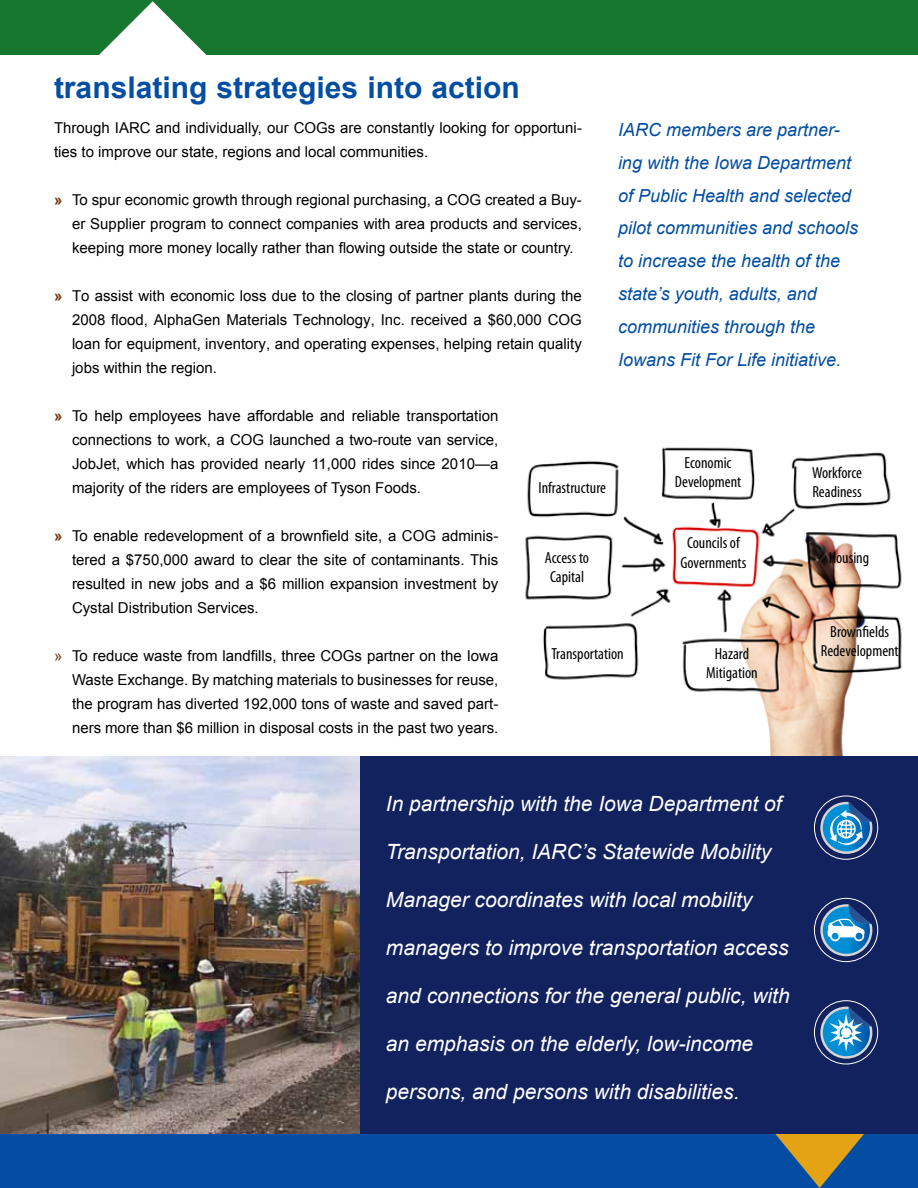
<style>
.page{position:relative;width:918px;height:1188px;background:#fff}
.page>*{position:absolute;margin:0;border:0;box-sizing:border-box;transform-origin:0 0}
.t1{font:700 30px "Arial";color:#034ea2}
.t2{font:italic 21px "Arial";color:#fff}
.t3{font:italic 18px/33px "Arial";color:#034ea2}
.t4{font:condensed 16.05px/19.4px "Myriad Pro";color:#000;text-align:center}
.t5{font:15px/24px "Arial";color:#000;text-align:justify}
.s1{font-weight:700;color:#71310d}
.s2{color:#71310d}
</style>
<div class="page">
<img style="left:525px;top:447px;width:377px;height:309px">
<div style="left:0;top:0;width:918px;height:55px;background:#16762e"></div>
<svg style="left:99px;top:1px;width:108px;height:54px"></svg>
<div style="left:0;top:756px;width:918px;height:378px;background:#12225e"></div>
<div style="left:814px;top:796px;width:64px;height:64px;border:1px solid #fff;border-radius:50%"></div>
<svg style="left:820px;top:802px;width:52px;height:52px"></svg>
<div style="left:814px;top:898px;width:64px;height:64px;border:1px solid #fff;border-radius:50%"></div>
<svg style="left:820px;top:904px;width:52px;height:52px"></svg>
<div style="left:814px;top:1000px;width:64px;height:64px;border:1px solid #fff;border-radius:50%"></div>
<svg style="left:820px;top:1007px;width:52px;height:52px"></svg>
<img style="left:0;top:756px;width:360px;height:378px">
<div style="left:0;top:1134px;width:918px;height:54px;background:#034ea2"></div>
<svg style="left:775px;top:1134px;width:89px;height:54px"></svg>
<h1 class="t1" style="left:54px;top:68px;width:467px">translating strategies into action</h1>
<p class="t3" style="left:618px;top:113px;width:242px">IARC members are partner&shy;ing with the Iowa Department of Public Health and selected pilot communities and schools to increase the health of the state’s youth, adults, and communities through the<br>Iowans Fit For Life initiative.</p>
<p class="t5" style="left:54px;top:116px;width:529px">Through IARC and individually, our COGs are constantly looking for opportuni&shy;ties to improve our state, regions and local communities.</p>
<p class="t5" style="left:72px;top:188px;width:511px;text-indent:-18px"><span class="s1">»</span> To spur economic growth through regional purchasing, a COG created a Buy&shy;er Supplier program to connect companies with area products and services, keeping more money locally rather than flowing outside the state or country.</p>
<p class="t5" style="left:72px;top:284px;width:511px;text-indent:-18px"><span class="s1">»</span> To assist with economic loss due to the closing of partner plants during the 2008 flood, AlphaGen Materials Technology, Inc. received a $60,000 COG loan for equipment, inventory, and operating expenses, helping retain quality jobs within the region.</p>
<p class="t5" style="left:72px;top:404px;width:428px;text-indent:-18px"><span class="s1">»</span> To help employees have affordable and reliable transportation connections to work, a COG launched a two-route van service, JobJet, which has provided nearly 11,000 rides since 2010—a majority of the riders are employees of Tyson Foods.</p>
<p class="t5" style="left:72px;top:524px;width:428px;text-indent:-18px"><span class="s1">»</span> To enable redevelopment of a brownfield site, a COG adminis&shy;tered a $750,000 award to clear the site of contaminants. This resulted in new jobs and a $6 million expansion investment by Cystal Distribution Services.</p>
<p class="t5" style="left:72px;top:644px;width:428px;text-indent:-18px"><span class="s2">»</span> To reduce waste from landfills, three COGs partner on the Iowa Waste Exchange. By matching materials to businesses for reuse, the program has diverted 192,000 tons of waste and saved part&shy;ners more than $6 million in disposal costs in the past two years.</p>
<p class="t4" style="left:675px;top:453px;width:68px">Economic<br>Development</p>
<p class="t4" style="left:812px;top:463px;width:51px;text-align:left">Workforce<br>Readiness</p>
<p class="t4" style="left:538px;top:477px;width:69px">Infrastructure</p>
<p class="t4" style="left:681px;top:533px;width:67px">Councils of<br>Governments</p>
<p class="t4" style="left:545px;top:547px;width:46px">Access to<br>Capital</p>
<p class="t4" style="left:829px;top:547px;width:42px">Housing</p>
<p class="t4" style="left:821px;top:622px;width:79px">Brownfields<br>Redevelopment</p>
<p class="t4" style="left:706px;top:644px;width:53px">Hazard<br>Mitigation</p>
<p class="t4" style="left:551px;top:644px;width:74px">Transportation</p>
<h2 class="t2" style="left:386px;top:790px;width:397px">In partnership with the Iowa Department of</h2>
<h2 class="t2" style="left:386px;top:838px;width:387px">Transportation, IARC’s Statewide Mobility</h2>
<h2 class="t2" style="left:386px;top:886px;width:368px">Manager coordinates with local mobility</h2>
<h2 class="t2" style="left:386px;top:934px;width:404px">managers to improve transportation access</h2>
<h2 class="t2" style="left:386px;top:982px;width:405px">and connections for the general public, with</h2>
<h2 class="t2" style="left:386px;top:1030px;width:369px">an emphasis on the elderly, low-income</h2>
<h2 class="t2" style="left:386px;top:1078px;width:355px">persons, and persons with disabilities.</h2>
</div>
